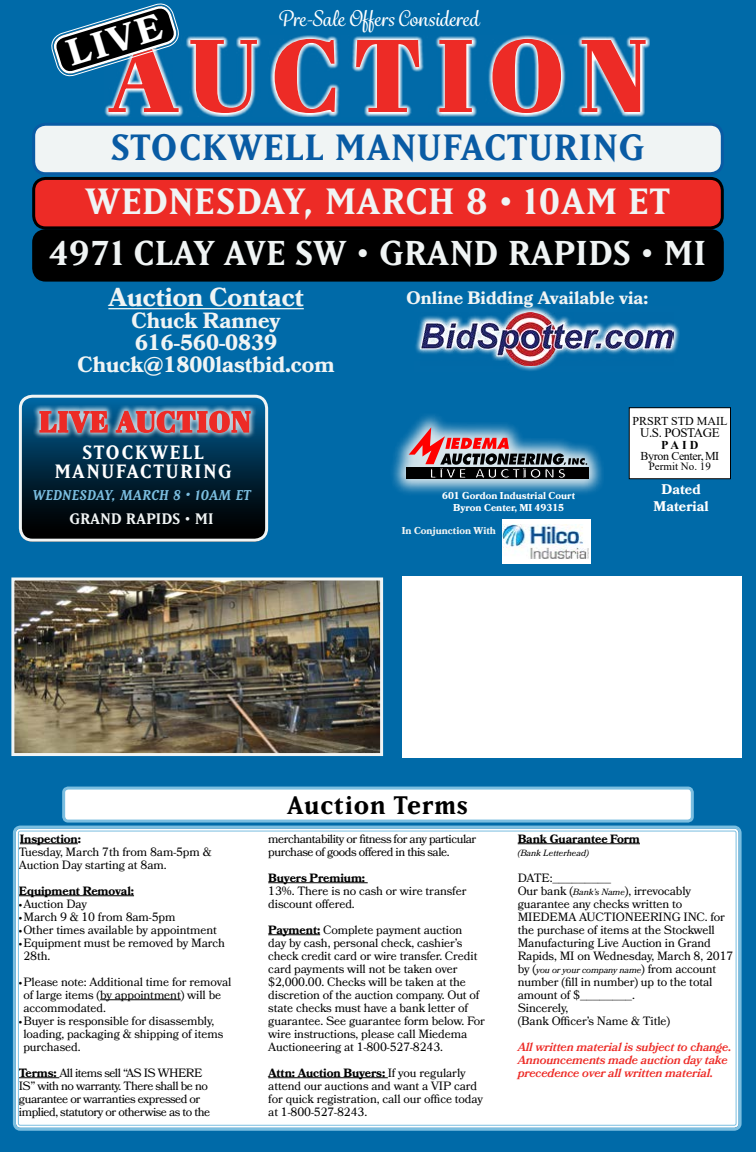
<style>
.page{position:relative;width:756px;height:1152px;background:#006aa8}
.page>*{position:absolute;margin:0;border:0;box-sizing:border-box;transform-origin:0 0}
.t1{font:100px "Abril Fatface";letter-spacing:.15em;color:#ed2b26}
.t2{font:700 37px "Bookmania";color:#fff}
.t3{font:700 36px "Matrix IIOT";letter-spacing:.04em;color:#f0f4f4}
.t4{font:700 36px "Matrix IIOT";letter-spacing:.04em;color:#095ba4}
.t5{font:700 34px "Matrix IIOT";letter-spacing:.03em;color:#f0f4f4}
.t6{font:28px "Abril Fatface";letter-spacing:.06em;color:#ed2b26}
.t7{font:700 26px "Bookmania";color:#f0f4f4}
.t8{font:700 25px "Matrix IIOT";letter-spacing:.04em;color:#000}
.t9{font:700 22px/22px "Bookmania";color:#f0f4f4;text-align:center}
.t10{font:500 21px "Grafolita Script";color:#fff}
.t11{font:700 19px/19px "Matrix IIOT";letter-spacing:.1em;color:#fff;text-align:center}
.t12{font:700 18px "Bookmania";color:#f0f4f4}
.t13{font:700 15px "Matrix IIOT";letter-spacing:.03em;color:#f0f4f4}
.t14{font:italic 700 14px "Matrix IIOT";letter-spacing:.04em;color:#7bbee0}
.t15{font:700 14px/16.8px "Bookmania";color:#fff;text-align:center}
.t16{font:13px "Times New Roman";letter-spacing:-.03em;color:#000}
.t17{font:12px/13px "Bookmania";letter-spacing:-.01em;color:#000}
.t18{font:12px/13px "Bookmania";letter-spacing:-.04em;color:#000}
.t19{font:italic 600 12px/13px "Bookmania";letter-spacing:-.01em;color:#ed2b26}
.t20{font:700 12px "Bookmania";letter-spacing:-.01em;color:#000}
.t21{font:12px "Times New Roman";letter-spacing:-.03em;color:#000}
.t22{font:12px "Times New Roman";color:#000}
.t23{font:700 12px "Times New Roman";color:#000}
.t24{font:11px "Times New Roman";color:#000}
.t25{font:700 10px/12px "Bookmania";color:#fff;text-align:center}
.t26{font:700 10px "Bookmania";color:#f0f4f4}
.t27{font:italic 9px "Bookmania";letter-spacing:-.01em;color:#000}
.s1{font-weight:700}
.s2{font-style:italic;font-size:9px}
.s3{font-style:normal;font-size:12px}
</style>
<div class="page">
<svg style="left:105px;top:35px;width:545px;height:82px"></svg>
<svg style="left:189px;top:39px;width:69px;height:75px"></svg>
<svg style="left:274px;top:38px;width:62px;height:76px"></svg>
<svg style="left:355px;top:39px;width:65px;height:74px"></svg>
<svg style="left:438px;top:39px;width:35px;height:74px;background:#c8bcc7"></svg>
<svg style="left:491px;top:38px;width:71px;height:76px"></svg>
<svg style="left:581px;top:38px;width:66px;height:75px"></svg>
<svg style="left:51px;top:3px;width:130px;height:110px"></svg>
<div style="left:34px;top:124px;width:688px;height:50px;background:#f0f4f4;border-radius:12px"></div>
<div style="left:32px;top:123px;width:692px;height:52px;border:3px solid #095ba4;border-radius:12px"></div>
<div style="left:64px;top:788px;width:628px;height:33px;background:#fff;border-radius:4px"></div>
<div style="left:62px;top:787px;width:632px;height:36px;border:3px solid #7bbee0;border-radius:4px"></div>
<div style="left:34px;top:178px;width:688px;height:50px;background:#ed2b26;border-radius:12px"></div>
<div style="left:32px;top:177px;width:692px;height:52px;border:3px solid #000;border-radius:12px"></div>
<div style="left:34px;top:231px;width:688px;height:49px;background:#000;border-radius:12px"></div>
<div style="left:32px;top:229px;width:692px;height:53px;border:3px solid #000;border-radius:12px"></div>
<hr style="left:108px;top:308px;width:196px;height:1px;background:#f0f4f4">
<div style="left:402px;top:576px;width:340px;height:182px;background:#fff"></div>
<div style="left:629px;top:408px;width:101px;height:71px;background:#fff"></div>
<div style="left:629px;top:407px;width:102px;height:72px;border:1px solid #000"></div>
<div style="left:390px;top:410px;width:216px;height:86px;background:#f0f4f4;opacity:.9"></div>
<div style="left:407px;top:468px;width:182px;height:11px;background:#000"></div>
<svg style="left:409px;top:427px;width:178px;height:51px"></svg>
<div style="left:503px;top:520px;width:88px;height:44px;background:#fff"></div>
<img style="left:503px;top:524px;width:85px;height:35px">
<div style="left:20px;top:396px;width:247px;height:146px;background:linear-gradient(to bottom,#00639e,#000);border-radius:12px"></div>
<div style="left:19px;top:395px;width:249px;height:147px;border:3px solid #f0f4f4;border-radius:12px"></div>
<div style="left:33px;top:405px;width:225px;height:34px;background:#fff;opacity:.75"></div>
<svg style="left:38px;top:410px;width:71px;height:24px;background:#b37d88"></svg>
<svg style="left:115px;top:405px;width:137px;height:29px;background:#a08090"></svg>
<div style="left:16px;top:829px;width:723px;height:299px;background:#fff;border-radius:4px"></div>
<hr style="left:20px;top:843px;width:58px;height:1px;background:#000">
<hr style="left:19px;top:895px;width:115px;height:1px;background:#000">
<hr style="left:100px;top:999px;width:81px;height:1px;background:#000">
<hr style="left:19px;top:1077px;width:40px;height:1px;background:#000">
<hr style="left:268px;top:882px;width:100px;height:1px;background:#000">
<hr style="left:268px;top:934px;width:52px;height:1px;background:#000">
<hr style="left:268px;top:1077px;width:120px;height:1px;background:#000">
<hr style="left:518px;top:843px;width:122px;height:1px;background:#000">
<div style="left:13px;top:826px;width:729px;height:305px;border:3px solid #7bbee0;border-radius:6px"></div>
<svg style="left:415px;top:306px;width:265px;height:65px"></svg>
<img style="left:420px;top:312px;width:254px;height:54px">
<img style="left:15px;top:582px;width:364px;height:170px">
<div style="left:11px;top:578px;width:372px;height:178px;border:3px solid #f0f4f4"></div>
<h3 class="t10" style="left:277px;top:5px;width:203px">Pre-Sale Offers Considered</h3>
<h2 class="t2" style="left:62px;top:33px;width:99px;rotate:-17deg">LIVE</h2>
<h1 class="t1" style="left:109px;top:5px;width:540px">AUCTION</h1>
<h3 class="t4" style="left:111px;top:126px;width:535px">STOCKWELL MANUFACTURING</h3>
<h3 class="t3" style="left:86px;top:180px;width:586px">WEDNESDAY, MARCH 8 • 10AM ET</h3>
<h3 class="t5" style="left:49px;top:232px;width:658px">4971 CLAY AVE SW • GRAND RAPIDS • MI</h3>
<h3 class="t7" style="left:108px;top:282px;width:197px">Auction Contact</h3>
<h3 class="t12" style="left:407px;top:287px;width:243px">Online Bidding Available via:</h3>
<h3 class="t9" style="left:78px;top:310px;width:259px">Chuck Ranney<br>616-560-0839<br>Chuck@1800lastbid.com</h3>
<h3 class="t6" style="left:40px;top:402px;width:212px">LIVE AUCTION</h3>
<h3 class="t11" style="left:55px;top:442px;width:178px">STOCKWELL<br>MANUFACTURING</h3>
<p class="t14" style="left:33px;top:487px;width:219px">WEDNESDAY, MARCH 8 • 10AM ET</p>
<p class="t13" style="left:69px;top:509px;width:146px">GRAND RAPIDS • MI</p>
<p class="t25" style="left:442px;top:489px;width:135px">601 Gordon Industrial Court<br>Byron Center, MI 49315</p>
<p class="t26" style="left:402px;top:525px;width:96px">In Conjunction With</p>
<p class="t22" style="left:633px;top:412px;width:97px">PRSRT STD MAIL</p>
<p class="t16" style="left:640px;top:423px;width:81px">U.S. POSTAGE</p>
<p class="t23" style="left:661px;top:436px;width:39px">PAID</p>
<p class="t21" style="left:641px;top:447px;width:80px">Byron Center, MI</p>
<p class="t24" style="left:649px;top:458px;width:64px">Permit No. 19</p>
<p class="t15" style="left:654px;top:481px;width:57px">Dated<br>Material</p>
<p class="t20" style="left:20px;top:831px;width:63px">Inspection:</p>
<p class="t17" style="left:19px;top:845px;width:194px">Tuesday, March 7th from 8am-5pm &amp;<br>Auction Day starting at 8am.</p>
<p class="t20" style="left:19px;top:883px;width:117px">Equipment Removal:</p>
<p class="t17" style="left:19px;top:897px;width:70px">•Auction Day</p>
<p class="t17" style="left:19px;top:910px;width:158px">•March 9 &amp; 10 from 8am-5pm</p>
<p class="t17" style="left:19px;top:923px;width:200px">•Other times available by appointment</p>
<p class="t17" style="left:23px;top:936px;width:203px;text-indent:-4px">•Equipment must be removed by March<br>28th.</p>
<p class="t17" style="left:23px;top:975px;width:210px;text-indent:-4px">•Please note: Additional time for removal of large items (by appointment) will be accommodated.</p>
<p class="t17" style="left:23px;top:1014px;width:201px;text-indent:-4px">•Buyer is responsible for disassembly, loading, packaging &amp; shipping of items purchased.</p>
<p class="t18" style="left:19px;top:1066px;width:193px"><span class="s1">Terms:</span> All items sell “AS IS WHERE IS” with no warranty. There shall be no guarantee or warranties expressed or implied, statutory or otherwise as to the</p>
<h3 class="t8" style="left:288px;top:790px;width:182px">Auction Terms</h3>
<p class="t18" style="left:268px;top:832px;width:210px">merchantability or fitness for any particular purchase of goods offered in this sale.</p>
<p class="t20" style="left:268px;top:870px;width:98px">Buyers Premium:</p>
<p class="t17" style="left:268px;top:884px;width:200px">13%. There is no cash or wire transfer discount offered.</p>
<p class="t17" style="left:268px;top:923px;width:218px"><span class="s1">Payment:</span> Complete payment auction<br>day by cash, personal check, cashier’s check credit card or wire transfer. Credit card payments will not be taken over $2,000.00. Checks will be taken at the discretion of the auction company. Out of state checks must have a bank letter of guarantee. See guarantee form below. For wire instructions, please call Miedema Auctioneering at 1-800-527-8243.</p>
<p class="t17" style="left:268px;top:1066px;width:216px"><span class="s1">Attn: Auction Buyers:</span> If you regularly attend our auctions and want a VIP card for quick registration, call our office today at 1-800-527-8243.</p>
<p class="t20" style="left:518px;top:831px;width:124px">Bank Guarantee Form</p>
<p class="t27" style="left:518px;top:847px;width:73px">(Bank Letterhead)</p>
<p class="t17" style="left:518px;top:871px;width:217px">DATE:_________<br>Our bank (<span class="s2">Bank’s Name</span>), irrevocably guarantee any checks written to<br>MIEDEMA AUCTIONEERING INC. for the purchase of items at the Stockwell<br>Manufacturing Live Auction in Grand<br>Rapids, MI on Wednesday, March 8, 2017</p>
<p class="t27" style="left:518px;top:964px;width:200px"><span class="s3">by (</span>you or your company name<span class="s3">) from account</span></p>
<p class="t17" style="left:518px;top:975px;width:196px">number (fill in number) up to the total amount of $________.<br>Sincerely,<br>(Bank Officer’s Name &amp; Title)</p>
<p class="t19" style="left:518px;top:1040px;width:215px">All written material is subject to change.<br>Announcements made auction day take precedence over all written material.</p>
</div>
